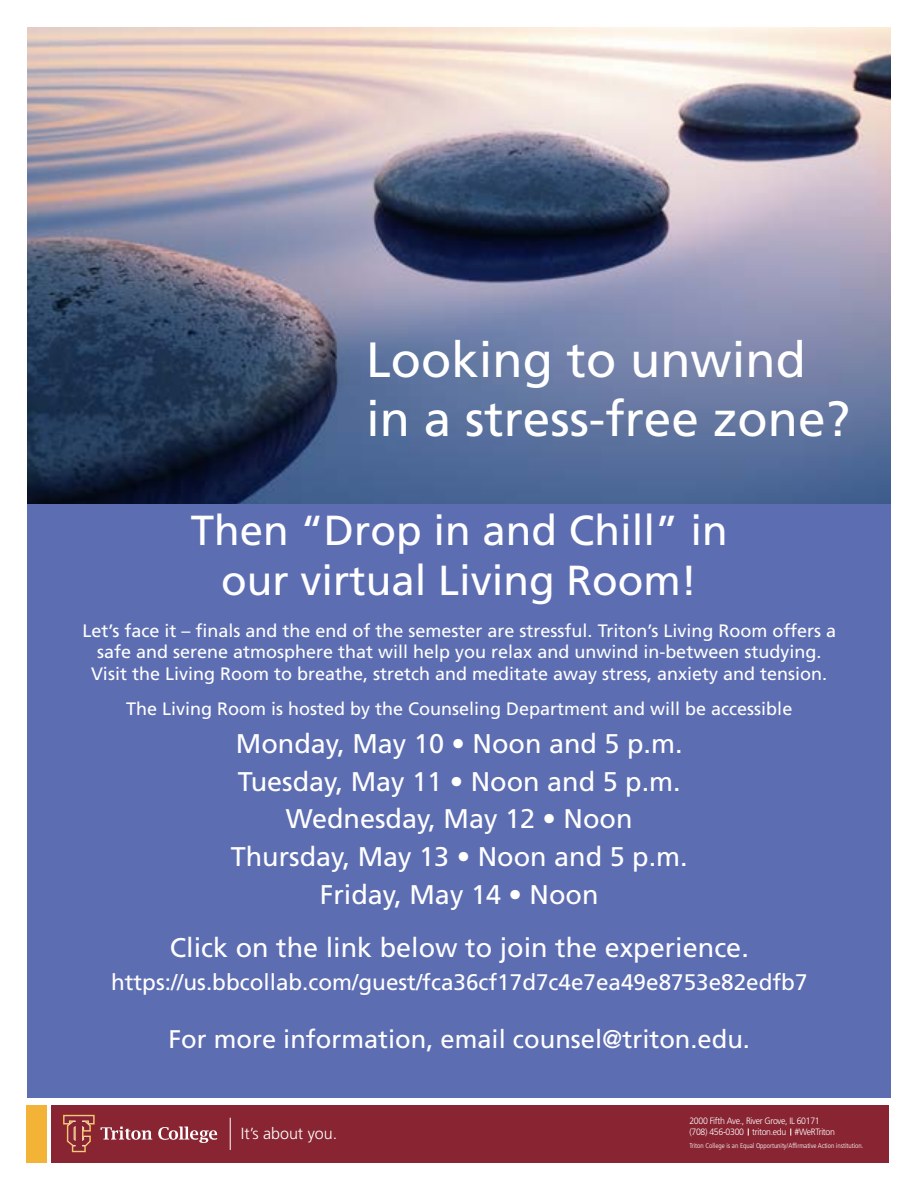
<style>
.page{position:relative;width:918px;height:1188px;background:#fff}
.page>*{position:absolute;margin:0;border:0;box-sizing:border-box;transform-origin:0 0}
.t1{font:49.5px/59.4px "Frutiger";color:#fff}
.t2{font:42px/50.4px "Frutiger";color:#fff;text-align:center}
.t3{font:27px/37.8px "Frutiger";color:#fff;text-align:center}
.t4{font:25.5px "Frutiger";color:#fff}
.t5{font:22.5px "Frutiger";color:#fff}
.t6{font:18px/21.6px "Frutiger";color:#fff;text-align:center}
.t7{font:300 16.05px "Frutiger";color:#fff}
.t8{font:300 9.15px/11.1px "Frutiger";letter-spacing:-.035em;color:#fff;scale:.95 1}
.t9{font:300 condensed 6.9px "Frutiger";letter-spacing:-.005em;color:#fff;scale:1.04 1}
</style>
<div class="page">
<div style="left:27px;top:501px;width:864px;height:596px;background:#5d6db2"></div>
<div style="left:51px;top:1105px;width:838px;height:58px;background:#892532"></div>
<div style="left:26px;top:1105px;width:20px;height:58px;background:#f3b336"></div>
<svg style="left:101px;top:1127px;width:51px;height:13px"></svg>
<svg style="left:158px;top:1127px;width:59px;height:16px"></svg>
<svg style="left:63px;top:1115px;width:32px;height:37px"></svg>
<hr style="left:230px;top:1118px;width:1px;height:32px;background:#fff">
<img style="left:27px;top:27px;width:864px;height:476px">
<h1 class="t1" style="left:366px;top:330px;width:486px">Looking to unwind in a stress-free zone?</h1>
<h2 class="t2" style="left:191px;top:505px;width:538px">Then “Drop in and Chill” in our virtual Living Room!</h2>
<p class="t6" style="left:82px;top:620px;width:755px">Let’s face it – finals and the end of the semester are stressful. Triton’s Living Room offers a safe and serene atmosphere that will help you relax and unwind in-between studying.<br>Visit the Living Room to breathe, stretch and meditate away stress, anxiety and tension.</p>
<p class="t6" style="left:126px;top:698px;width:668px">The Living Room is hosted by the Counseling Department and will be accessible</p>
<h3 class="t3" style="left:231px;top:725px;width:459px">Monday, May 10 • Noon and 5 p.m.<br>Tuesday, May 11 • Noon and 5 p.m.<br>Wednesday, May 12 • Noon<br>Thursday, May 13 • Noon and 5 p.m.<br>Friday, May 14 • Noon</h3>
<h3 class="t3" style="left:170px;top:929px;width:581px">Click on the link below to join the experience.</h3>
<p class="t5" style="left:111px;top:969px;width:698px">https://us.bbcollab.com/guest/fca36cf17d7c4e7ea49e8753e82edfb7</p>
<h3 class="t4" style="left:169px;top:1024px;width:583px">For more information, email counsel@triton.edu.</h3>
<p class="t7" style="left:241px;top:1125px;width:98px">It’s about you.</p>
<p class="t8" style="left:689px;top:1116px;width:155px">2000 Fifth Ave., River Grove, IL 60171 (708) 456-0300 triton.edu #WeRTriton</p>
<p class="t9" style="left:689px;top:1142px;width:169px">Triton College is an Equal Opportunity/Affirmative Action institution.</p>
</div>
